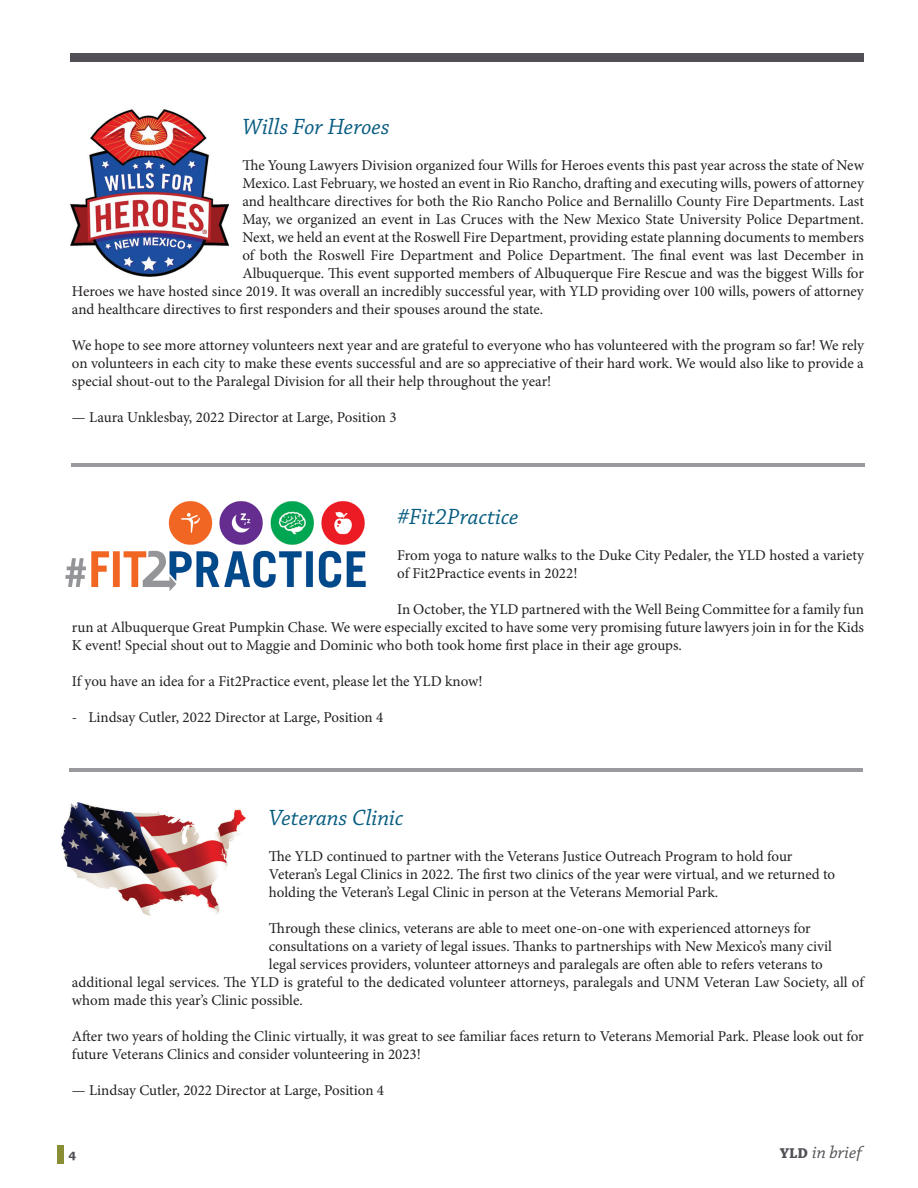
<style>
.page{position:relative;width:918px;height:1188px;background:#fff}
.page>*{position:absolute;margin:0;border:0;box-sizing:border-box;transform-origin:0 0}
.t1{font:italic 23.25px "Chaparral Pro";color:#075c81}
.t2{font:italic 18px "Chaparral Pro";color:#534f56}
.t3{font:15px/18px "Minion Pro";color:#231f20}
.t4{font:700 13.5px "Chaparral Pro";color:#534f56}
.s1{font-weight:700;font-style:normal;font-size:15px}
</style>
<div class="page">
<div style="left:57px;top:1145px;width:7px;height:18px;background:#898e35"></div>
<div style="left:70px;top:53px;width:794px;height:8px;background:#534f56"></div>
<img style="left:70px;top:109px;width:159px;height:167px">
<img style="left:65px;top:501px;width:301px;height:90px">
<hr style="left:71px;top:464px;width:794px;height:3px;background:#9b989e">
<img style="left:61px;top:802px;width:185px;height:114px">
<hr style="left:69px;top:769px;width:794px;height:3px;background:#9b989e">
<h1 class="t1" style="left:242px;top:114px;width:149px">Wills For Heroes</h1>
<p class="t3" style="left:242px;top:156px;width:623px">The Young Lawyers Division organized four Wills for Heroes events this past year across the state of New</p>
<p class="t3" style="left:242px;top:174px;width:623px">Mexico. Last February, we hosted an event in Rio Rancho, drafting and executing wills, powers of attorney</p>
<p class="t3" style="left:242px;top:192px;width:623px">and healthcare directives for both the Rio Rancho Police and Bernalillo County Fire Departments. Last</p>
<p class="t3" style="left:242px;top:210px;width:623px">May, we organized an event in Las Cruces with the New Mexico State University Police Department.</p>
<p class="t3" style="left:242px;top:228px;width:623px">Next, we held an event at the Roswell Fire Department, providing estate planning documents to members</p>
<p class="t3" style="left:242px;top:246px;width:623px">of both the Roswell Fire Department and Police Department. The final event was last December in</p>
<p class="t3" style="left:242px;top:264px;width:623px">Albuquerque. This event supported members of Albuquerque Fire Rescue and was the biggest Wills for</p>
<p class="t3" style="left:72px;top:282px;width:793px">Heroes we have hosted since 2019. It was overall an incredibly successful year, with YLD providing over 100 wills, powers of attorney</p>
<p class="t3" style="left:72px;top:300px;width:473px">and healthcare directives to first responders and their spouses around the state.</p>
<p class="t3" style="left:72px;top:336px;width:794px;text-align:justify">We hope to see more attorney volunteers next year and are grateful to everyone who has volunteered with the program so far! We rely on volunteers in each city to make these events successful and are so appreciative of their hard work. We would also like to provide a special shout-out to the Paralegal Division for all their help throughout the year!</p>
<p class="t3" style="left:72px;top:408px;width:326px">— Laura Unklesbay, 2022 Director at Large, Position 3</p>
<h1 class="t1" style="left:397px;top:504px;width:123px">#Fit2Practice</h1>
<p class="t3" style="left:397px;top:547px;width:468px">From yoga to nature walks to the Duke City Pedaler, the YLD hosted a variety of Fit2Practice events in 2022!</p>
<p class="t3" style="left:72px;top:601px;width:794px;text-align:justify;text-indent:325px">In October, the YLD partnered with the Well Being Committee for a family fun run at Albuquerque Great Pumpkin Chase. We were especially excited to have some very promising future lawyers join in for the Kids K event! Special shout out to Maggie and Dominic who both took home first place in their age groups.</p>
<p class="t3" style="left:72px;top:673px;width:412px">If you have an idea for a Fit2Practice event, please let the YLD know!</p>
<p class="t3" style="left:72px;top:709px;width:313px">- Lindsay Cutler, 2022 Director at Large, Position 4</p>
<h1 class="t1" style="left:269px;top:805px;width:136px">Veterans Clinic</h1>
<p class="t3" style="left:269px;top:848px;width:568px">The YLD continued to partner with the Veterans Justice Outreach Program to hold four<br>Veteran’s Legal Clinics in 2022. The first two clinics of the year were virtual, and we returned to holding the Veteran’s Legal Clinic in person at the Veterans Memorial Park.</p>
<p class="t3" style="left:269px;top:920px;width:543px">Through these clinics, veterans are able to meet one-on-one with experienced attorneys for</p>
<p class="t3" style="left:269px;top:938px;width:565px">consultations on a variety of legal issues. Thanks to partnerships with New Mexico’s many civil</p>
<p class="t3" style="left:269px;top:956px;width:556px">legal services providers, volunteer attorneys and paralegals are often able to refers veterans to</p>
<p class="t3" style="left:72px;top:974px;width:793px">additional legal services. The YLD is grateful to the dedicated volunteer attorneys, paralegals and UNM Veteran Law Society, all of</p>
<p class="t3" style="left:72px;top:992px;width:232px">whom made this year’s Clinic possible.</p>
<p class="t3" style="left:72px;top:1028px;width:793px">After two years of holding the Clinic virtually, it was great to see familiar faces return to Veterans Memorial Park. Please look out for future Veterans Clinics and consider volunteering in 2023!</p>
<p class="t3" style="left:72px;top:1082px;width:314px">— Lindsay Cutler, 2022 Director at Large, Position 4</p>
<p class="t4" style="left:69px;top:1146px;width:9px">4</p>
<p class="t2" style="left:780px;top:1142px;width:84px"><span class="s1">YLD</span> in brief</p>
</div>
